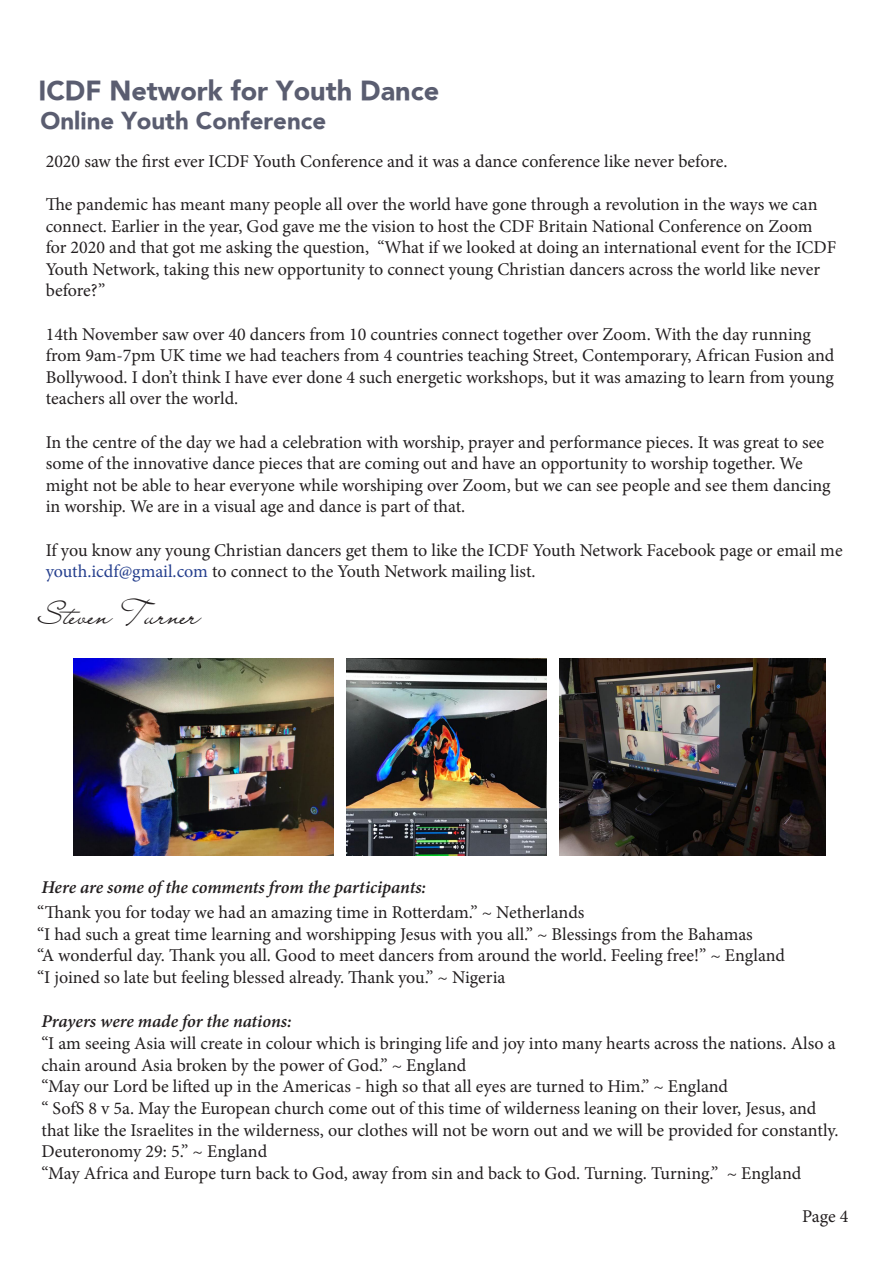
<style>
.page{position:relative;width:893px;height:1263px;background:#fff}
.page>*{position:absolute;margin:0;border:0;box-sizing:border-box;transform-origin:0 0}
.t1{font:31.5px "Lainie Day SH";color:#231f20}
.t2{font:900 27px "Avenir";color:#5a5d70}
.t3{font:900 24px "Avenir";color:#5a5d70}
.t4{font:18px/21.6px "Minion Pro";letter-spacing:-.005em;color:#231f20}
.t5{font:italic 600 18px "Minion Pro";letter-spacing:-.005em;color:#231f20}
.s1{color:#253f8e}
</style>
<div class="page">
<img style="left:346px;top:658px;width:201px;height:198px">
<img style="left:559px;top:658px;width:266px;height:198px">
<img style="left:74px;top:658px;width:260px;height:198px">
<p class="t2" style="left:38px;top:74px;width:402px">ICDF Network for Youth Dance</p>
<p class="t3" style="left:40px;top:106px;width:287px">Online Youth Conference</p>
<p class="t4" style="left:46px;top:150px;width:683px">2020 saw the first ever ICDF Youth Conference and it was a dance conference like never before.</p>
<p class="t4" style="left:46px;top:194px;width:792px">The pandemic has meant many people all over the world have gone through a revolution in the ways we can connect. Earlier in the year, God gave me the vision to host the CDF Britain National Conference on Zoom for 2020 and that got me asking the question, “What if we looked at doing an international event for the ICDF Youth Network, taking this new opportunity to connect young Christian dancers across the world like never before?”</p>
<p class="t4" style="left:46px;top:323px;width:790px">14th November saw over 40 dancers from 10 countries connect together over Zoom. With the day running from 9am-7pm UK time we had teachers from 4 countries teaching Street, Contemporary, African Fusion and Bollywood. I don’t think I have ever done 4 such energetic workshops, but it was amazing to learn from young teachers all over the world.</p>
<p class="t4" style="left:46px;top:431px;width:786px">In the centre of the day we had a celebration with worship, prayer and performance pieces. It was great to see some of the innovative dance pieces that are coming out and have an opportunity to worship together. We might not be able to hear everyone while worshiping over Zoom, but we can see people and see them dancing in worship. We are in a visual age and dance is part of that.</p>
<p class="t4" style="left:46px;top:539px;width:798px">If you know any young Christian dancers get them to like the ICDF Youth Network Facebook page or email me <span class="s1">youth.icdf@gmail.com</span> to connect to the Youth Network mailing list.</p>
<p class="t1" style="left:38px;top:593px;width:164px">Steven Turner</p>
<p class="t5" style="left:41px;top:875px;width:386px">Here are some of the comments from the participants:</p>
<p class="t4" style="left:37px;top:901px;width:549px">“Thank you for today we had an amazing time in Rotterdam.” ~ Netherlands</p>
<p class="t4" style="left:37px;top:923px;width:717px">“I had such a great time learning and worshipping Jesus with you all.” ~ Blessings from the Bahamas</p>
<p class="t4" style="left:37px;top:945px;width:749px">“A wonderful day. Thank you all. Good to meet dancers from around the world. Feeling free!” ~ England</p>
<p class="t4" style="left:37px;top:966px;width:470px">“I joined so late but feeling blessed already. Thank you.” ~ Nigeria</p>
<p class="t5" style="left:41px;top:1009px;width:252px">Prayers were made for the nations:</p>
<p class="t4" style="left:41px;top:1033px;width:796px">“I am seeing Asia will create in colour which is bringing life and joy into many hearts across the nations. Also a chain around Asia broken by the power of God.” ~ England</p>
<p class="t4" style="left:41px;top:1076px;width:688px">“May our Lord be lifted up in the Americas - high so that all eyes are turned to Him.” ~ England</p>
<p class="t4" style="left:41px;top:1097px;width:799px">“ SofS 8 v 5a. May the European church come out of this time of wilderness leaning on their lover, Jesus, and that like the Israelites in the wilderness, our clothes will not be worn out and we will be provided for constantly.<br>Deuteronomy 29: 5.” ~ England</p>
<p class="t4" style="left:41px;top:1162px;width:761px">“May Africa and Europe turn back to God, away from sin and back to God. Turning. Turning.” ~ England</p>
<p class="t4" style="left:802px;top:1205px;width:48px">Page 4</p>
</div>
